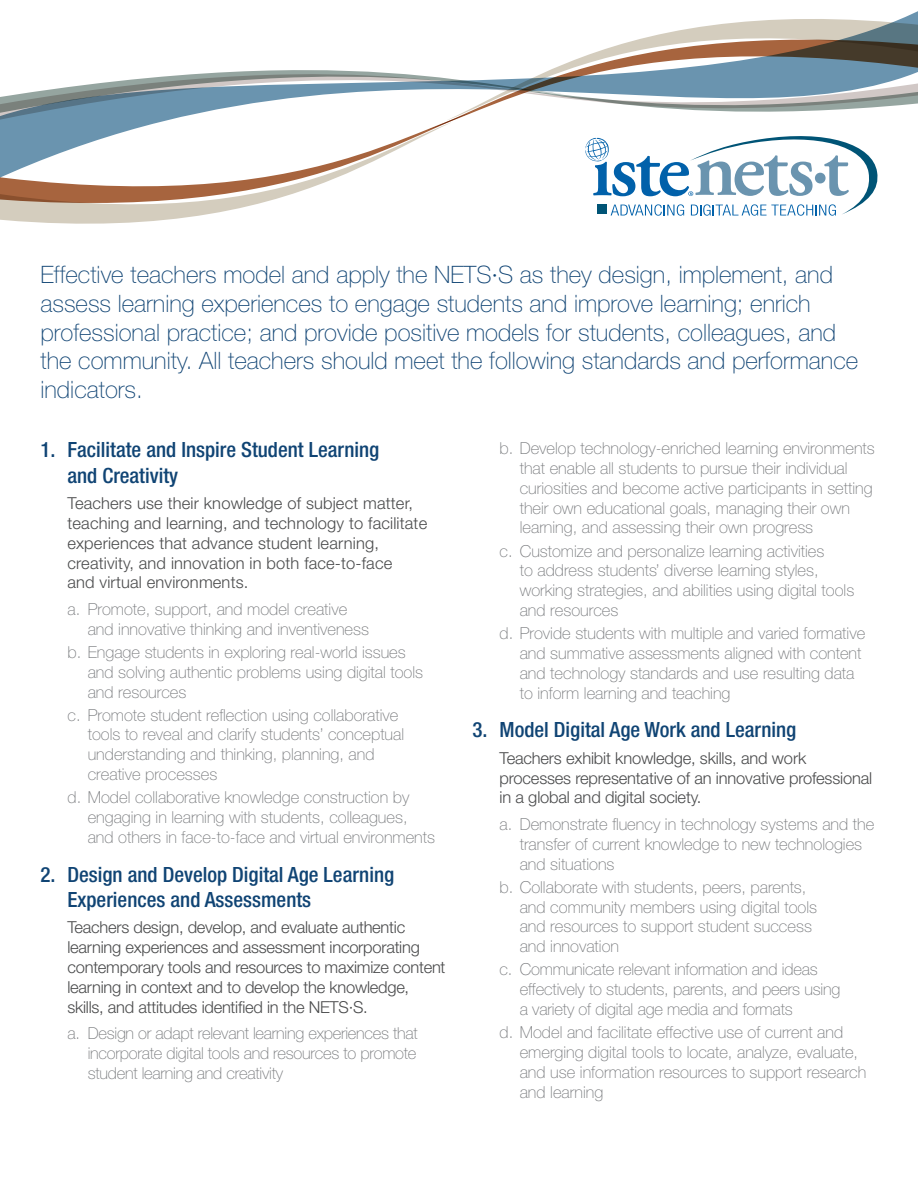
<style>
.page{position:relative;width:918px;height:1188px;background:#fff}
.page>*{position:absolute;margin:0;border:0;box-sizing:border-box;transform-origin:0 0}
.t1{font:100 24px/28.8px "Helvetica Neue LT Std";color:#104474}
.t2{font:500 condensed 21px/25.2px "Helvetica Neue LT Std";color:#104474}
.t3{font:100 16.5px/19.8px "Helvetica Neue LT Std";color:#76787b}
.t4{font:300 16.5px/19.8px "Helvetica Neue LT Std";letter-spacing:-.01em;color:#4b4c4d}
.t5{font:300 16.5px/19.8px "Helvetica Neue LT Std";letter-spacing:.01em;color:#4b4c4d}
</style>
<div class="page">
<svg style="left:0;top:70px;width:502px;height:154px"></svg>
<svg style="left:502px;top:11px;width:416px;height:101px"></svg>
<svg style="left:585px;top:136px;width:293px;height:80px"></svg>
<p class="t1" style="left:40px;top:260px;width:819px">Effective teachers model and apply the NETS·S as they design, implement, and assess learning experiences to engage students and improve learning; enrich professional practice; and provide positive models for students, colleagues, and the community. All teachers should meet the following standards and performance indicators.</p>
<p class="t2" style="left:68px;top:437px;width:313px;text-indent:-27px">1. Facilitate and Inspire Student Learning and Creativity</p>
<p class="t5" style="left:68px;top:493px;width:361px">Teachers use their knowledge of subject matter, teaching and learning, and technology to facilitate experiences that advance student learning, creativity, and innovation in both face-to-face<br>and virtual environments.</p>
<p class="t3" style="left:88px;top:599px;width:283px;text-indent:-20px">a. Promote, support, and model creative and innovative thinking and inventiveness</p>
<p class="t3" style="left:88px;top:642px;width:337px;text-indent:-20px">b. Engage students in exploring real-world issues and solving authentic problems using digital tools and resources</p>
<p class="t3" style="left:88px;top:705px;width:318px;text-indent:-20px">c. Promote student reflection using collaborative tools to reveal and clarify students’ conceptual understanding and thinking, planning, and creative processes</p>
<p class="t3" style="left:88px;top:787px;width:349px;text-indent:-20px">d. Model collaborative knowledge construction by engaging in learning with students, colleagues, and others in face-to-face and virtual environments</p>
<p class="t2" style="left:68px;top:861px;width:328px;text-indent:-27px">2. Design and Develop Digital Age Learning<br>Experiences and Assessments</p>
<p class="t4" style="left:68px;top:917px;width:379px">Teachers design, develop, and evaluate authentic learning experiences and assessment incorporating contemporary tools and resources to maximize content learning in context and to develop the knowledge, skills, and attitudes identified in the NETS·S.</p>
<p class="t3" style="left:88px;top:1023px;width:332px;text-align:justify;text-indent:-20px">a. Design or adapt relevant learning experiences that incorporate digital tools and resources to promote student learning and creativity</p>
<p class="t3" style="left:520px;top:438px;width:357px;text-indent:-20px">b. Develop technology-enriched learning environments that enable all students to pursue their individual curiosities and become active participants in setting their own educational goals, managing their own learning, and assessing their own progress</p>
<p class="t3" style="left:520px;top:541px;width:336px;text-indent:-20px">c. Customize and personalize learning activities<br>to address students’ diverse learning styles, working strategies, and abilities using digital tools and resources</p>
<p class="t3" style="left:520px;top:623px;width:347px;text-indent:-20px">d. Provide students with multiple and varied formative and summative assessments aligned with content and technology standards and use resulting data to inform learning and teaching</p>
<p class="t2" style="left:472px;top:717px;width:325px">3. Model Digital Age Work and Learning</p>
<p class="t4" style="left:500px;top:748px;width:374px">Teachers exhibit knowledge, skills, and work processes representative of an innovative professional in a global and digital society.</p>
<p class="t3" style="left:520px;top:814px;width:356px;text-indent:-20px">a. Demonstrate fluency in technology systems and the transfer of current knowledge to new technologies and situations</p>
<p class="t3" style="left:520px;top:877px;width:299px;text-indent:-20px">b. Collaborate with students, peers, parents, and community members using digital tools and resources to support student success and innovation</p>
<p class="t3" style="left:520px;top:960px;width:322px;text-indent:-20px">c. Communicate relevant information and ideas effectively to students, parents, and peers using a variety of digital age media and formats</p>
<p class="t3" style="left:520px;top:1022px;width:348px;text-indent:-20px">d. Model and facilitate effective use of current and emerging digital tools to locate, analyze, evaluate, and use information resources to support research and learning</p>
</div>
